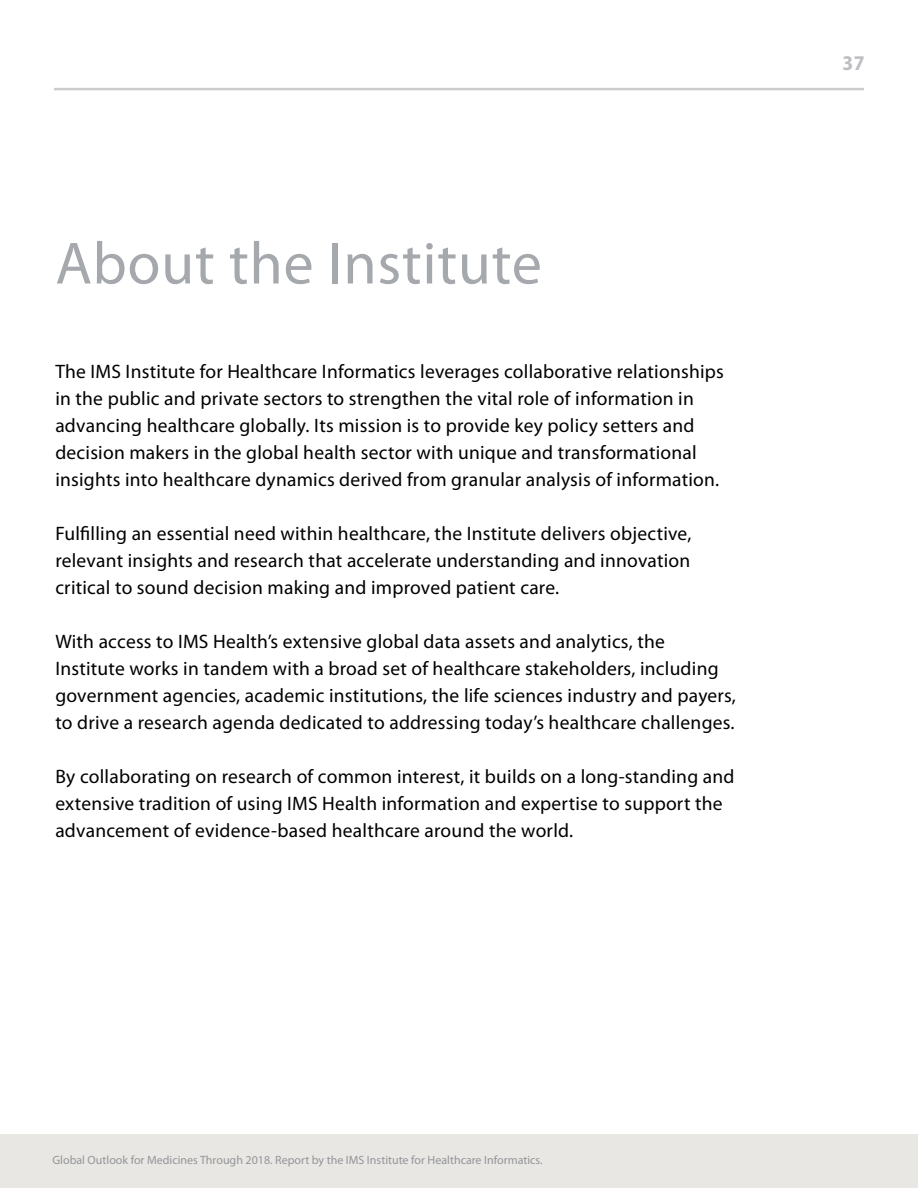
<style>
.page{position:relative;width:918px;height:1188px;background:#fff}
.page>*{position:absolute;margin:0;border:0;box-sizing:border-box;transform-origin:0 0}
.t1{font:60px "Myriad Pro";letter-spacing:.01em;color:#a5a8ac}
.t2{font:700 semi-condensed 21px "Myriad Pro";color:#bdbec1}
.t3{font:19.5px/27px "Myriad Pro";letter-spacing:.01em;color:#000}
.t4{font:12px "Myriad Pro";color:#939598}
</style>
<div class="page">
<div style="left:0;top:1134px;width:918px;height:54px;background:#e8e7e4"></div>
<hr style="left:54px;top:88px;width:810px;height:2px;background:#000">
<h1 class="t1" style="left:55px;top:226px;width:488px">About the Institute</h1>
<p class="t3" style="left:55px;top:358px;width:670px">The IMS Institute for Healthcare Informatics leverages collaborative relationships in the public and private sectors to strengthen the vital role of information in advancing healthcare globally. Its mission is to provide key policy setters and decision makers in the global health sector with unique and transformational insights into healthcare dynamics derived from granular analysis of information.</p>
<p class="t3" style="left:55px;top:520px;width:638px;text-align:justify">Fulfilling an essential need within healthcare, the Institute delivers objective, relevant insights and research that accelerate understanding and innovation critical to sound decision making and improved patient care.</p>
<p class="t3" style="left:55px;top:628px;width:682px">With access to IMS Health’s extensive global data assets and analytics, the Institute works in tandem with a broad set of healthcare stakeholders, including government agencies, academic institutions, the life sciences industry and payers, to drive a research agenda dedicated to addressing today’s healthcare challenges.</p>
<p class="t3" style="left:55px;top:763px;width:681px">By collaborating on research of common interest, it builds on a long-standing and extensive tradition of using IMS Health information and expertise to support the advancement of evidence-based healthcare around the world.</p>
<p class="t2" style="left:842px;top:49px;width:24px">37</p>
<p class="t4" style="left:52px;top:1153px;width:492px">Global Outlook for Medicines Through 2018. Report by the IMS Institute for Healthcare Informatics.</p>
</div>
